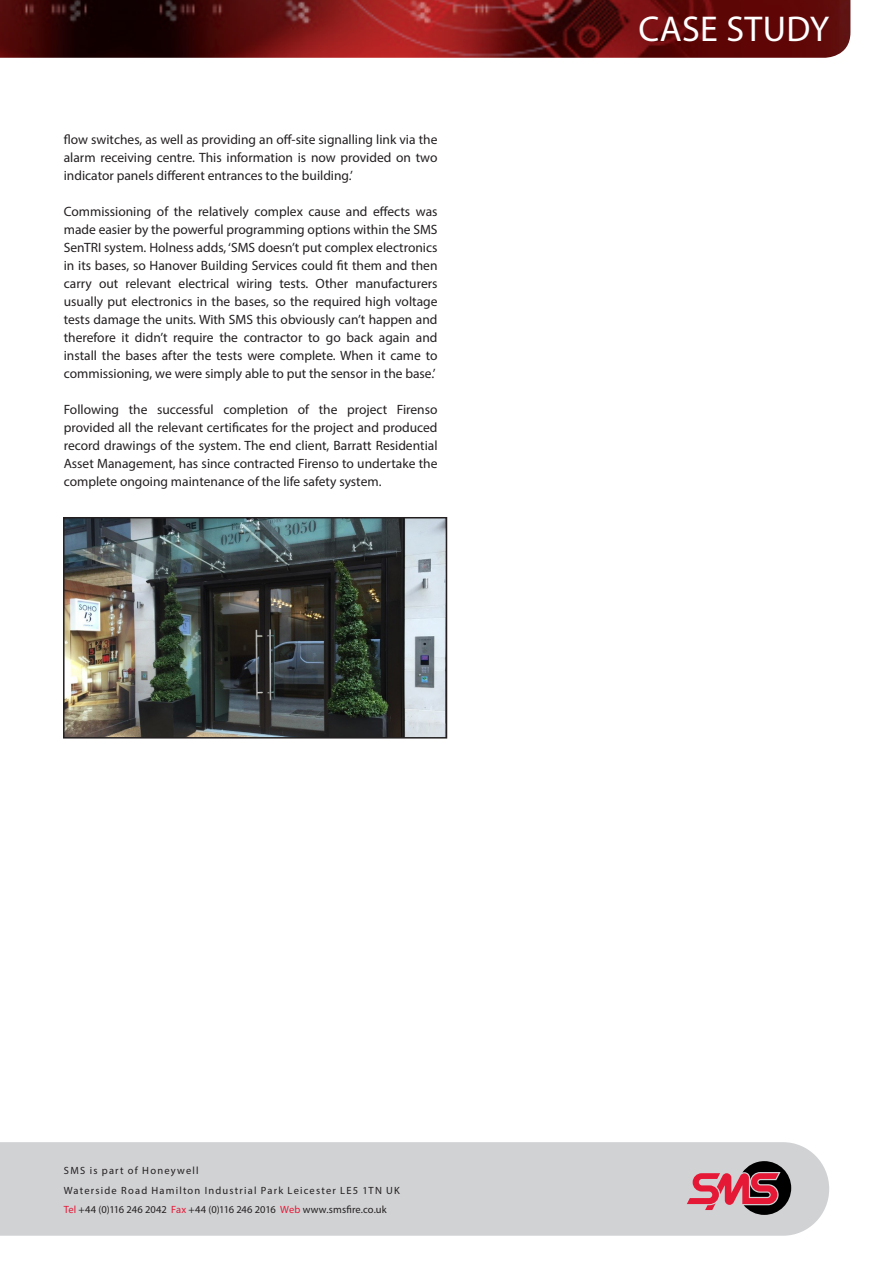
<style>
.page{position:relative;width:893px;height:1263px;background:#fff}
.page>*{position:absolute;margin:0;border:0;box-sizing:border-box;transform-origin:0 0}
.main_head{font:36px "Myriad Pro";letter-spacing:.01em;color:#fff}
.Body_Text{font:13.5px/18px "Myriad Pro";color:#231f20;text-align:justify}
.address_back{font:10.5px "Myriad Pro";letter-spacing:.11em;color:#231f20}
.address_back-2{font:10.5px "Myriad Pro";letter-spacing:.005em;color:#231f20}
.s1{color:#e51836}
</style>
<div class="page">
<img style="left:0;top:0;width:850px;height:58px">
<div style="left:0;top:1142px;width:829px;height:94px;background:#d1d2d4"></div>
<img style="left:66px;top:520px;width:378px;height:215px">
<div style="left:63px;top:517px;width:384px;height:221px;border:2px solid #231f20"></div>
<svg style="left:687px;top:1161px;width:104px;height:54px;background:#a96d77"></svg>
<p class="Body_Text" style="left:64px;top:130px;width:375px">flow switches, as well as providing an off-site signalling link via the alarm receiving centre. This information is now provided on two indicator panels different entrances to the building.’</p>
<p class="Body_Text" style="left:64px;top:202px;width:375px">Commissioning of the relatively complex cause and effects was made easier by the powerful programming options within the SMS SenTRI system. Holness adds, ‘SMS doesn’t put complex electronics in its bases, so Hanover Building Services could fit them and then carry out relevant electrical wiring tests. Other manufacturers usually put electronics in the bases, so the required high voltage tests damage the units. With SMS this obviously can’t happen and therefore it didn’t require the contractor to go back again and install the bases after the tests were complete. When it came to commissioning, we were simply able to put the sensor in the base.’</p>
<p class="Body_Text" style="left:64px;top:400px;width:375px">Following the successful completion of the project Firenso provided all the relevant certificates for the project and produced record drawings of the system. The end client, Barratt Residential Asset Management, has since contracted Firenso to undertake the complete ongoing maintenance of the life safety system.</p>
<p class="main_head" style="left:638px;top:6px;width:192px">CASE STUDY</p>
<p class="address_back" style="left:64px;top:1164px;width:136px">SMS is part of Honeywell</p>
<p class="address_back" style="left:64px;top:1184px;width:338px">Waterside Road Hamilton Industrial Park Leicester LE5 1TN UK</p>
<p class="address_back-2" style="left:64px;top:1203px;width:324px"><span class="s1">Tel</span> +44 (0)116 246 2042 <span class="s1">Fax</span> +44 (0)116 246 2016 <span class="s1">Web</span> www.smsfire.co.uk</p>
</div>
